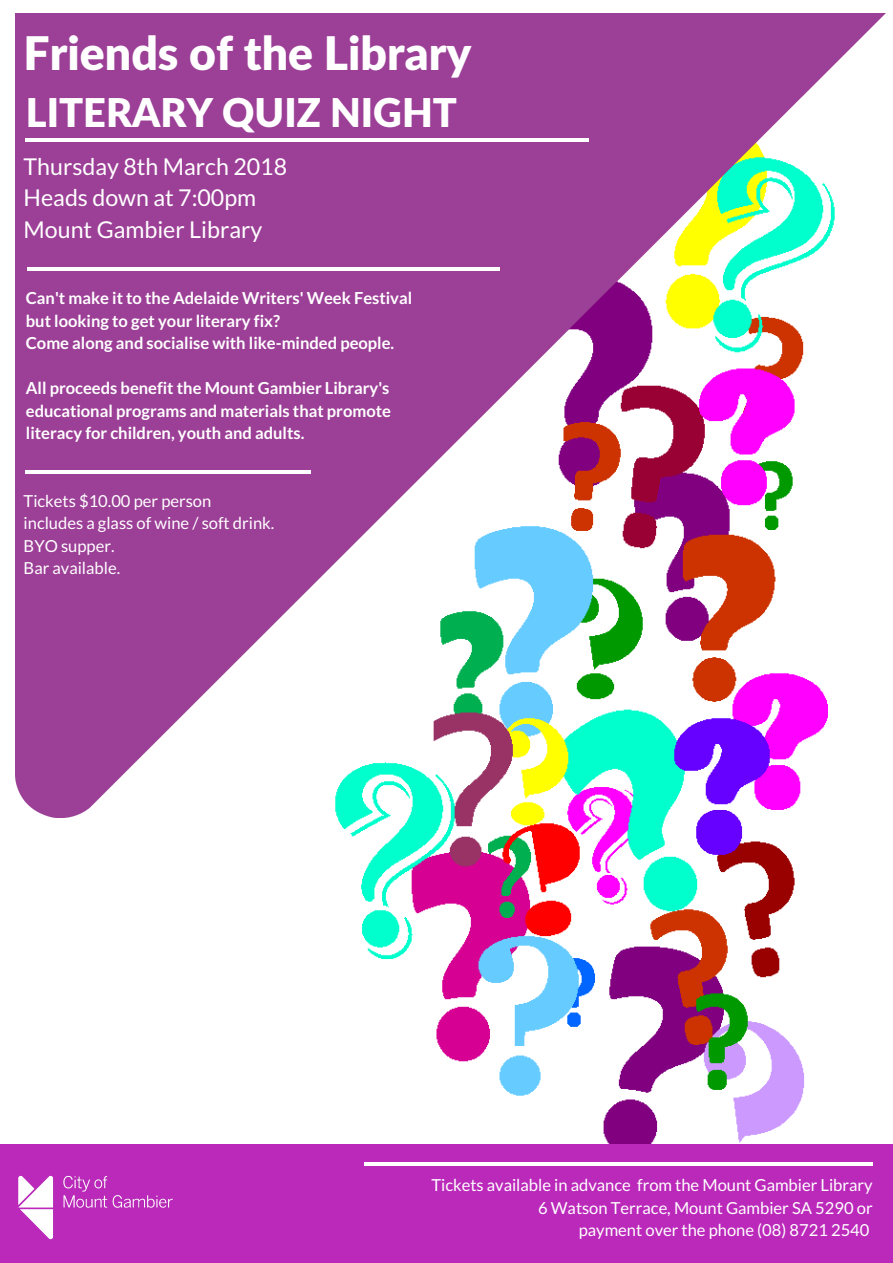
<style>
.page{position:relative;width:893px;height:1263px;background:#fff}
.page>*{position:absolute;margin:0;border:0;box-sizing:border-box;transform-origin:0 0}
.t1{font:900 46.35px "Lato";color:#fff}
.t2{font:900 39.75px "Lato";color:#fff}
.t3{font:23.25px/31.5px "Lato";color:#fff}
.t4{font:700 16.5px/22.5px "Lato";color:#fff}
.t5{font:16.5px/22.5px "Lato";color:#fff;text-align:right}
</style>
<div class="page">
<img style="left:15px;top:13px;width:871px;height:1131px">
<img style="left:16px;top:14px;width:869px;height:803px">
<div style="left:0;top:1144px;width:893px;height:119px;background:#bb29bb"></div>
<img style="left:18px;top:1175px;width:155px;height:65px">
<hr style="left:25px;top:138px;width:564px;height:4px;background:#fff">
<hr style="left:25px;top:471px;width:286px;height:3px;background:#fff">
<hr style="left:27px;top:267px;width:473px;height:3px;background:#fff">
<hr style="left:364px;top:1162px;width:508px;height:3px;background:#fff">
<h1 class="t1" style="left:24px;top:24px;width:449px">Friends of the Library</h1>
<h2 class="t2" style="left:26px;top:88px;width:433px">LITERARY QUIZ NIGHT</h2>
<h3 class="t3" style="left:24px;top:150px;width:265px">Thursday 8th March 2018<br>Heads down at 7:00pm<br>Mount Gambier Library</h3>
<p class="t4" style="left:26px;top:286px;width:388px">Can't make it to the Adelaide Writers' Week Festival but looking to get your literary fix?<br>Come along and socialise with like-minded people.</p>
<p class="t4" style="left:26px;top:376px;width:367px;text-align:justify">All proceeds benefit the Mount Gambier Library's educational programs and materials that promote literacy for children, youth and adults.</p>
<p class="t5" style="left:24px;top:489px;width:252px;text-align:left">Tickets $10.00 per person includes a glass of wine / soft drink.<br>BYO supper.<br>Bar available.</p>
<p class="t5" style="left:431px;top:1174px;width:443px">Tickets available in advance from the Mount Gambier Library<br>6 Watson Terrace, Mount Gambier SA 5290 or<br>payment over the phone (08) 8721 2540</p>
</div>
